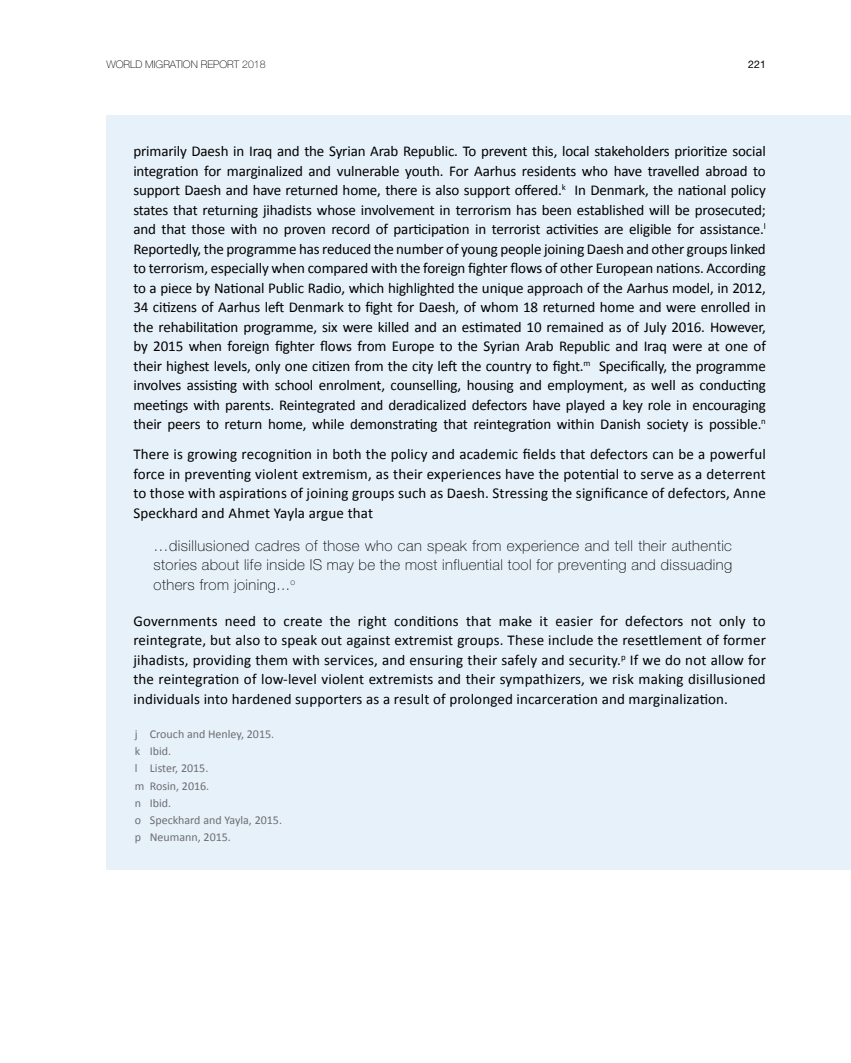
<style>
.page{position:relative;width:851px;height:1063px;background:#fff}
.page>*{position:absolute;margin:0;border:0;box-sizing:border-box;transform-origin:0 0}
.t1{font:15px/19.5px "Calibri";letter-spacing:.005em;color:#000;text-align:justify}
.t2{font:100 15px/19.5px "Helvetica Neue";letter-spacing:.03em;color:#000;text-align:justify}
.t3{font:12px/17.1px "Calibri";color:#6d6e71}
.t4{font:100 10.5px "Helvetica Neue";color:#000}
.t5{font:10.5px "Helvetica Neue";color:#000}
</style>
<div class="page">
<div style="left:106px;top:115px;width:744px;height:755px;background:#e7f1fa"></div>
<p class="t4" style="left:106px;top:58px;width:161px">WORLD MIGRATION REPORT 2018</p>
<p class="t5" style="left:748px;top:58px;width:19px">221</p>
<p class="t1" style="left:133px;top:141px;width:634px">primarily Daesh in Iraq and the Syrian Arab Republic. To prevent this, local stakeholders prioritize social integration for marginalized and vulnerable youth. For Aarhus residents who have travelled abroad to support Daesh and have returned home, there is also support offered.<sup>k</sup> In Denmark, the national policy states that returning jihadists whose involvement in terrorism has been established will be prosecuted; and that those with no proven record of participation in terrorist activities are eligible for assistance.<sup>l </sup>Reportedly, the programme has reduced the number of young people joining Daesh and other groups linked to terrorism, especially when compared with the foreign fighter flows of other European nations. According to a piece by National Public Radio, which highlighted the unique approach of the Aarhus model, in 2012, 34 citizens of Aarhus left Denmark to fight for Daesh, of whom 18 returned home and were enrolled in the rehabilitation programme, six were killed and an estimated 10 remained as of July 2016. However, by 2015 when foreign fighter flows from Europe to the Syrian Arab Republic and Iraq were at one of their highest levels, only one citizen from the city left the country to fight.<sup>m</sup> Specifically, the programme involves assisting with school enrolment, counselling, housing and employment, as well as conducting meetings with parents. Reintegrated and deradicalized defectors have played a key role in encouraging their peers to return home, while demonstrating that reintegration within Danish society is possible.<sup>n</sup></p>
<p class="t1" style="left:133px;top:445px;width:634px">There is growing recognition in both the policy and academic fields that defectors can be a powerful force in preventing violent extremism, as their experiences have the potential to serve as a deterrent to those with aspirations of joining groups such as Daesh. Stressing the significance of defectors, Anne Speckhard and Ahmet Yayla argue that</p>
<p class="t2" style="left:153px;top:536px;width:580px">…disillusioned cadres of those who can speak from experience and tell their authentic stories about life inside IS may be the most influential tool for preventing and dissuading others from joining...<sup>o</sup></p>
<p class="t1" style="left:133px;top:611px;width:634px">Governments need to create the right conditions that make it easier for defectors not only to reintegrate, but also to speak out against extremist groups. These include the resettlement of former jihadists, providing them with services, and ensuring their safely and security.<sup>p</sup> If we do not allow for the reintegration of low-level violent extremists and their sympathizers, we risk making disillusioned individuals into hardened supporters as a result of prolonged incarceration and marginalization.</p>
<p class="t3" style="left:135px;top:726px;width:149px">j Crouch and Henley, 2015. k Ibid.<br>l Lister, 2015.<br>m Rosin, 2016.<br>n Ibid.<br>o Speckhard and Yayla, 2015. p Neumann, 2015.</p>
</div>
